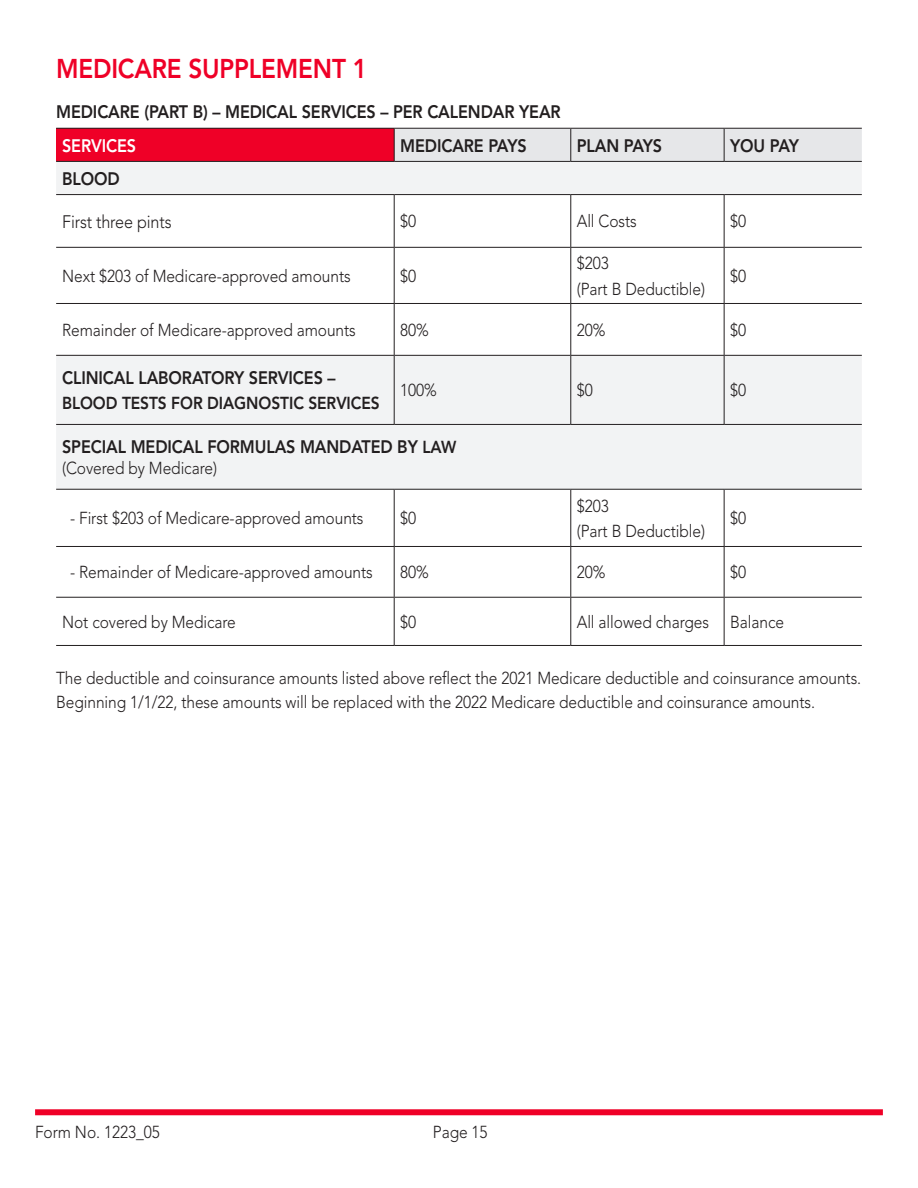
<style>
.page{position:relative;width:918px;height:1188px;background:#fff}
.page>*{position:absolute;margin:0;border:0;box-sizing:border-box;transform-origin:0 0}
.Bold{font:800 27px "Avenir LT Std";letter-spacing:-.01em;color:#ef0027;scale:.9 1}
.Bold-2{font:800 18px "Avenir LT Std";letter-spacing:-.01em;color:#231f20;scale:.9 1}
.Bold-3{font:300 18px "Avenir LT Std";letter-spacing:-.01em;color:#231f20;scale:.9 1}
.Bold-4{font:800 18px "Avenir LT Std";letter-spacing:-.01em;color:#fff;scale:.9 1}
.Paragraph_Style_1{font:300 17.25px "Avenir LT Std";letter-spacing:-.005em;color:#231f20;scale:.9 1}
.Paragraph_Style_1-2{font:800 17.25px "Avenir LT Std";letter-spacing:-.005em;color:#231f20;scale:.9 1}
.Bold-5{font:300 17.25px "Avenir LT Std";letter-spacing:-.005em;color:#231f20;scale:.9 1}
.s1{font-size:17.25px}
</style>
<div class="page">
<div style="left:35px;top:1109px;width:848px;height:6px;background:#ef0027"></div>
<div style="left:56px;top:128px;width:338px;height:33px;background:#ef0027"></div>
<div style="left:395px;top:129px;width:467px;height:32px;background:#e6e7e9"></div>
<svg style="left:56px;top:162px;width:806px;height:327px;fill:#f2f3f4"></svg>
<svg style="left:56px;top:195px;width:806px;height:52px"></svg>
<hr style="left:394px;top:195px;width:1px;height:52px;background:#231f20">
<hr style="left:570px;top:195px;width:1px;height:52px;background:#231f20">
<hr style="left:724px;top:195px;width:1px;height:52px;background:#231f20">
<hr style="left:56px;top:247px;width:338px;height:1px;background:#231f20">
<hr style="left:394px;top:247px;width:177px;height:1px;background:#231f20">
<hr style="left:394px;top:248px;width:1px;height:55px;background:#231f20">
<hr style="left:571px;top:247px;width:153px;height:1px;background:#231f20">
<hr style="left:570px;top:248px;width:1px;height:55px;background:#231f20">
<hr style="left:724px;top:247px;width:138px;height:1px;background:#231f20">
<hr style="left:724px;top:248px;width:1px;height:55px;background:#231f20">
<hr style="left:56px;top:303px;width:338px;height:1px;background:#231f20">
<hr style="left:394px;top:303px;width:177px;height:1px;background:#231f20">
<hr style="left:394px;top:304px;width:1px;height:51px;background:#231f20">
<hr style="left:571px;top:303px;width:153px;height:1px;background:#231f20">
<hr style="left:570px;top:304px;width:1px;height:51px;background:#231f20">
<hr style="left:724px;top:303px;width:138px;height:1px;background:#231f20">
<hr style="left:724px;top:304px;width:1px;height:51px;background:#231f20">
<hr style="left:56px;top:355px;width:338px;height:1px;background:#231f20">
<hr style="left:394px;top:355px;width:177px;height:1px;background:#231f20">
<hr style="left:394px;top:356px;width:1px;height:68px;background:#231f20">
<hr style="left:571px;top:355px;width:153px;height:1px;background:#231f20">
<hr style="left:570px;top:356px;width:1px;height:68px;background:#231f20">
<hr style="left:724px;top:355px;width:138px;height:1px;background:#231f20">
<hr style="left:724px;top:356px;width:1px;height:68px;background:#231f20">
<hr style="left:56px;top:424px;width:338px;height:1px;background:#231f20">
<hr style="left:394px;top:424px;width:177px;height:1px;background:#231f20">
<hr style="left:571px;top:424px;width:153px;height:1px;background:#231f20">
<hr style="left:724px;top:424px;width:138px;height:1px;background:#231f20">
<hr style="left:56px;top:489px;width:338px;height:1px;background:#231f20">
<hr style="left:394px;top:489px;width:177px;height:1px;background:#231f20">
<hr style="left:394px;top:490px;width:1px;height:56px;background:#231f20">
<hr style="left:571px;top:489px;width:153px;height:1px;background:#231f20">
<hr style="left:570px;top:490px;width:1px;height:56px;background:#231f20">
<hr style="left:724px;top:489px;width:138px;height:1px;background:#231f20">
<hr style="left:724px;top:490px;width:1px;height:56px;background:#231f20">
<hr style="left:56px;top:546px;width:338px;height:1px;background:#231f20">
<hr style="left:394px;top:546px;width:177px;height:1px;background:#231f20">
<hr style="left:394px;top:547px;width:1px;height:50px;background:#231f20">
<hr style="left:571px;top:546px;width:153px;height:1px;background:#231f20">
<hr style="left:570px;top:547px;width:1px;height:50px;background:#231f20">
<hr style="left:724px;top:546px;width:138px;height:1px;background:#231f20">
<hr style="left:724px;top:547px;width:1px;height:50px;background:#231f20">
<hr style="left:56px;top:597px;width:338px;height:1px;background:#231f20">
<hr style="left:394px;top:597px;width:177px;height:1px;background:#231f20">
<hr style="left:394px;top:598px;width:1px;height:47px;background:#231f20">
<hr style="left:571px;top:597px;width:153px;height:1px;background:#231f20">
<hr style="left:570px;top:598px;width:1px;height:47px;background:#231f20">
<hr style="left:724px;top:597px;width:138px;height:1px;background:#231f20">
<hr style="left:724px;top:598px;width:1px;height:47px;background:#231f20">
<hr style="left:56px;top:645px;width:338px;height:1px;background:#231f20">
<hr style="left:394px;top:645px;width:177px;height:1px;background:#231f20">
<hr style="left:571px;top:645px;width:153px;height:1px;background:#231f20">
<hr style="left:724px;top:645px;width:138px;height:1px;background:#231f20">
<hr style="left:56px;top:128px;width:338px;height:1px;background:#231f20">
<hr style="left:394px;top:128px;width:177px;height:1px;background:#231f20">
<hr style="left:394px;top:129px;width:1px;height:32px;background:#231f20">
<hr style="left:571px;top:128px;width:153px;height:1px;background:#231f20">
<hr style="left:570px;top:129px;width:1px;height:32px;background:#231f20">
<hr style="left:724px;top:128px;width:138px;height:1px;background:#231f20">
<hr style="left:724px;top:129px;width:1px;height:32px;background:#231f20">
<hr style="left:56px;top:161px;width:338px;height:1px;background:#231f20">
<hr style="left:394px;top:161px;width:177px;height:1px;background:#231f20">
<hr style="left:571px;top:161px;width:153px;height:1px;background:#231f20">
<hr style="left:724px;top:161px;width:138px;height:1px;background:#231f20">
<hr style="left:56px;top:194px;width:338px;height:1px;background:#231f20">
<hr style="left:394px;top:194px;width:177px;height:1px;background:#231f20">
<hr style="left:571px;top:194px;width:153px;height:1px;background:#231f20">
<hr style="left:724px;top:194px;width:138px;height:1px;background:#231f20">
<p class="Bold" style="left:56px;top:52px;width:347px">MEDICARE SUPPLEMENT 1</p>
<p class="Bold-2" style="left:56px;top:101px;width:562px">MEDICARE (PART B) – MEDICAL SERVICES – PER CALENDAR YEAR</p>
<p class="Bold-4" style="left:62px;top:135px;width:84px">SERVICES</p>
<p class="Bold-2" style="left:400px;top:135px;width:142px">MEDICARE PAYS</p>
<p class="Bold-2" style="left:577px;top:135px;width:96px">PLAN PAYS</p>
<p class="Bold-2" style="left:730px;top:135px;width:78px">YOU PAY</p>
<p class="Bold-2" style="left:62px;top:168px;width:66px">BLOOD</p>
<p class="Bold-3" style="left:62px;top:211px;width:123px">First three pints</p>
<p class="Paragraph_Style_1" style="left:400px;top:211px;width:19px">$0</p>
<p class="Bold-5" style="left:577px;top:211px;width:68px">All Costs</p>
<p class="Paragraph_Style_1" style="left:730px;top:211px;width:19px">$0</p>
<p class="Paragraph_Style_1" style="left:62px;top:266px;width:322px">Next $203 of Medicare-approved amounts</p>
<p class="Paragraph_Style_1" style="left:400px;top:266px;width:19px">$0</p>
<p class="Paragraph_Style_1" style="left:577px;top:253px;width:37px">$203</p>
<p class="Paragraph_Style_1" style="left:577px;top:279px;width:144px">(Part B Deductible)</p>
<p class="Paragraph_Style_1" style="left:730px;top:266px;width:19px">$0</p>
<p class="Paragraph_Style_1" style="left:62px;top:320px;width:328px">Remainder of Medicare-approved amounts</p>
<p class="Paragraph_Style_1" style="left:400px;top:320px;width:33px">80%</p>
<p class="Paragraph_Style_1" style="left:577px;top:320px;width:33px">20%</p>
<p class="Paragraph_Style_1" style="left:730px;top:320px;width:19px">$0</p>
<p class="Bold-2" style="left:62px;top:367px;width:305px">CLINICAL LABORATORY SERVICES –</p>
<p class="Paragraph_Style_1-2" style="left:62px;top:393px;width:354px">BLOOD TESTS FOR DIAGNOSTIC SERVICES</p>
<p class="Paragraph_Style_1" style="left:400px;top:380px;width:42px">100%</p>
<p class="Paragraph_Style_1" style="left:577px;top:380px;width:19px">$0</p>
<p class="Paragraph_Style_1" style="left:730px;top:380px;width:19px">$0</p>
<p class="Bold-2" style="left:62px;top:436px;width:440px">SPECIAL MEDICAL FORMULAS MANDATED BY <span class="s1">LAW</span></p>
<p class="Bold-5" style="left:62px;top:458px;width:174px">(Covered by Medicare)</p>
<p class="Paragraph_Style_1" style="left:70px;top:508px;width:328px">- First $203 of Medicare-approved amounts</p>
<p class="Paragraph_Style_1" style="left:400px;top:508px;width:19px">$0</p>
<p class="Paragraph_Style_1" style="left:577px;top:496px;width:37px">$203</p>
<p class="Paragraph_Style_1" style="left:577px;top:521px;width:144px">(Part B Deductible)</p>
<p class="Paragraph_Style_1" style="left:730px;top:508px;width:19px">$0</p>
<p class="Paragraph_Style_1" style="left:70px;top:562px;width:338px">- Remainder of Medicare-approved amounts</p>
<p class="Paragraph_Style_1" style="left:400px;top:562px;width:33px">80%</p>
<p class="Paragraph_Style_1" style="left:577px;top:562px;width:33px">20%</p>
<p class="Paragraph_Style_1" style="left:730px;top:562px;width:19px">$0</p>
<p class="Paragraph_Style_1" style="left:62px;top:612px;width:195px">Not covered by Medicare</p>
<p class="Paragraph_Style_1" style="left:400px;top:612px;width:19px">$0</p>
<p class="Paragraph_Style_1" style="left:577px;top:612px;width:149px">All allowed charges</p>
<p class="Paragraph_Style_1" style="left:730px;top:612px;width:61px">Balance</p>
<p class="Paragraph_Style_1" style="left:56px;top:668px;width:896px">The deductible and coinsurance amounts listed above reflect the 2021 Medicare deductible and coinsurance amounts.</p>
<p class="Paragraph_Style_1" style="left:56px;top:692px;width:845px">Beginning 1/1/22, these amounts will be replaced with the 2022 Medicare deductible and coinsurance amounts.</p>
<p class="Paragraph_Style_1" style="left:35px;top:1122px;width:140px">Form No. 1223_05</p>
<p class="Paragraph_Style_1" style="left:433px;top:1122px;width:62px">Page 15</p>
</div>
